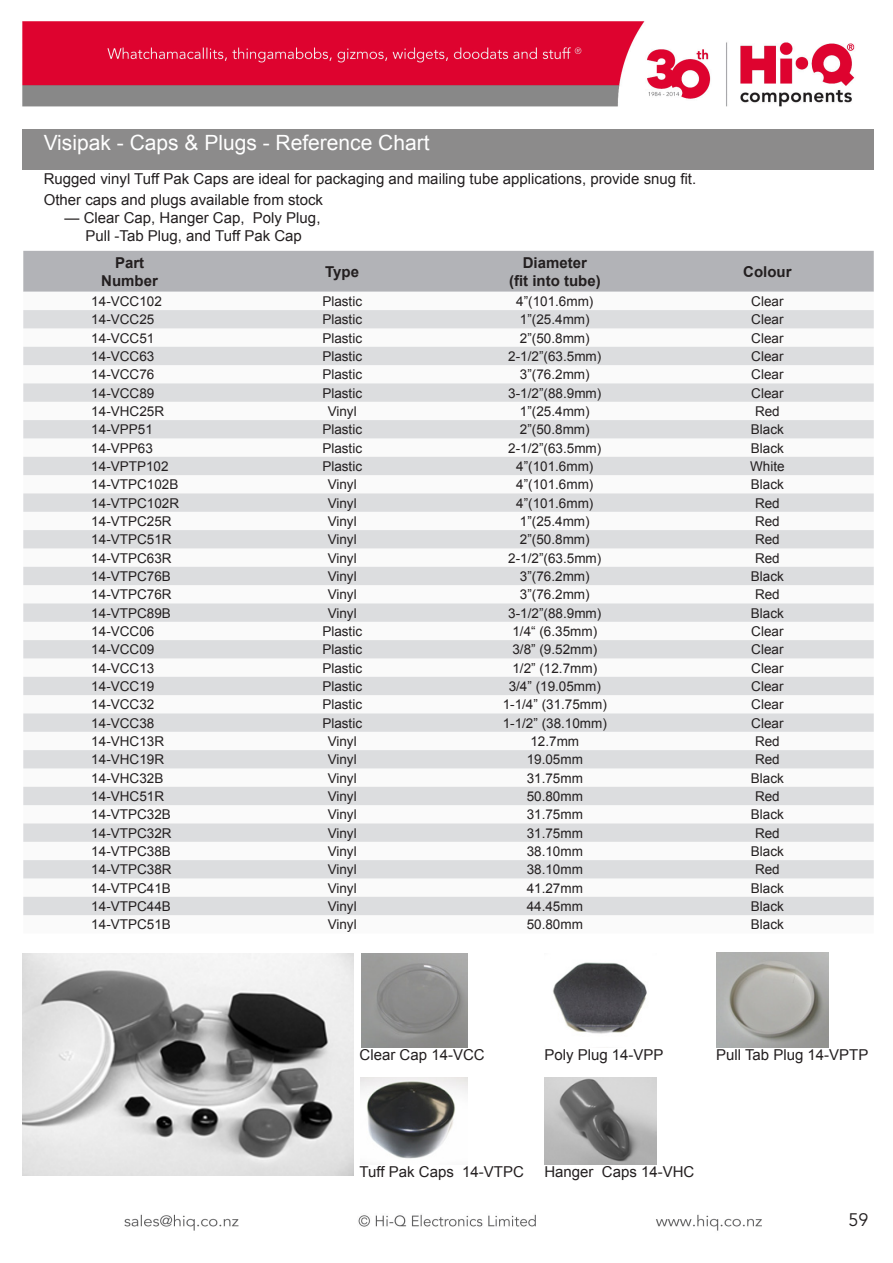
<style>
.page{position:relative;width:893px;height:1263px;background:#fff}
.page>*{position:absolute;margin:0;border:0;box-sizing:border-box;transform-origin:0 0}
.t1{font:21px "Arial";color:#fff}
.t2{font:18px "Avenir";color:#231f20}
.t3{font:15px "Arial";color:#231f20}
.t4{font:700 15px "Arial";color:#231f20}
.t5{font:13.5px "Arial";color:#231f20}
</style>
<div class="page">
<img style="left:22px;top:21px;width:852px;height:1210px">
<div style="left:22px;top:130px;width:851px;height:39px;background:#8c8b8b"></div>
<img style="left:362px;top:954px;width:106px;height:93px">
<img style="left:716px;top:953px;width:112px;height:94px">
<img style="left:544px;top:1078px;width:113px;height:86px">
<img style="left:545px;top:954px;width:112px;height:93px">
<img style="left:360px;top:1078px;width:108px;height:86px">
<img style="left:23px;top:953px;width:330px;height:223px">
<div style="left:23px;top:251px;width:851px;height:41px;background:#b2b3b7"></div>
<svg style="left:23px;top:292px;width:851px;height:641px"></svg>
<svg style="left:23px;top:310px;width:851px;height:605px;fill:#e2e3e5"></svg>
<p class="t1" style="left:44px;top:129px;width:387px">Visipak - Caps &amp; Plugs - Reference Chart</p>
<p class="t3" style="left:44px;top:169px;width:654px">Rugged vinyl Tuff Pak Caps are ideal for packaging and mailing tube applications, provide snug fit.</p>
<p class="t3" style="left:44px;top:190px;width:281px">Other caps and plugs available from stock</p>
<p class="t3" style="left:65px;top:208px;width:257px">— Clear Cap, Hanger Cap, Poly Plug,</p>
<p class="t3" style="left:85px;top:226px;width:218px">Pull -Tab Plug, and Tuff Pak Cap</p>
<p class="t4" style="left:115px;top:252px;width:31px">Part</p>
<p class="t4" style="left:101px;top:270px;width:58px">Number</p>
<p class="t4" style="left:325px;top:261px;width:35px">Type</p>
<p class="t4" style="left:523px;top:252px;width:66px">Diameter</p>
<p class="t4" style="left:509px;top:270px;width:93px">(fit into tube)</p>
<p class="t4" style="left:743px;top:261px;width:50px">Colour</p>
<p class="t5" style="left:91px;top:292px;width:72px">14-VCC102</p>
<p class="t5" style="left:322px;top:292px;width:41px">Plastic</p>
<p class="t5" style="left:516px;top:292px;width:79px">4”(101.6mm)</p>
<p class="t5" style="left:751px;top:292px;width:34px">Clear</p>
<p class="t5" style="left:91px;top:311px;width:65px">14-VCC25</p>
<p class="t5" style="left:322px;top:311px;width:41px">Plastic</p>
<p class="t5" style="left:520px;top:311px;width:71px">1”(25.4mm)</p>
<p class="t5" style="left:751px;top:311px;width:34px">Clear</p>
<p class="t5" style="left:91px;top:329px;width:65px">14-VCC51</p>
<p class="t5" style="left:322px;top:329px;width:41px">Plastic</p>
<p class="t5" style="left:520px;top:329px;width:71px">2”(50.8mm)</p>
<p class="t5" style="left:751px;top:329px;width:34px">Clear</p>
<p class="t5" style="left:91px;top:347px;width:65px">14-VCC63</p>
<p class="t5" style="left:322px;top:347px;width:41px">Plastic</p>
<p class="t5" style="left:508px;top:347px;width:95px">2-1/2”(63.5mm)</p>
<p class="t5" style="left:751px;top:347px;width:34px">Clear</p>
<p class="t5" style="left:91px;top:366px;width:65px">14-VCC76</p>
<p class="t5" style="left:322px;top:366px;width:41px">Plastic</p>
<p class="t5" style="left:520px;top:366px;width:71px">3”(76.2mm)</p>
<p class="t5" style="left:751px;top:366px;width:34px">Clear</p>
<p class="t5" style="left:91px;top:384px;width:65px">14-VCC89</p>
<p class="t5" style="left:322px;top:384px;width:41px">Plastic</p>
<p class="t5" style="left:508px;top:384px;width:95px">3-1/2”(88.9mm)</p>
<p class="t5" style="left:751px;top:384px;width:34px">Clear</p>
<p class="t5" style="left:91px;top:402px;width:74px">14-VHC25R</p>
<p class="t5" style="left:328px;top:402px;width:31px">Vinyl</p>
<p class="t5" style="left:520px;top:402px;width:71px">1”(25.4mm)</p>
<p class="t5" style="left:755px;top:402px;width:26px">Red</p>
<p class="t5" style="left:91px;top:421px;width:63px">14-VPP51</p>
<p class="t5" style="left:322px;top:421px;width:41px">Plastic</p>
<p class="t5" style="left:520px;top:421px;width:71px">2”(50.8mm)</p>
<p class="t5" style="left:751px;top:421px;width:35px">Black</p>
<p class="t5" style="left:91px;top:439px;width:63px">14-VPP63</p>
<p class="t5" style="left:322px;top:439px;width:41px">Plastic</p>
<p class="t5" style="left:508px;top:439px;width:95px">2-1/2”(63.5mm)</p>
<p class="t5" style="left:751px;top:439px;width:35px">Black</p>
<p class="t5" style="left:91px;top:457px;width:79px">14-VPTP102</p>
<p class="t5" style="left:322px;top:457px;width:41px">Plastic</p>
<p class="t5" style="left:516px;top:457px;width:79px">4”(101.6mm)</p>
<p class="t5" style="left:750px;top:457px;width:36px">White</p>
<p class="t5" style="left:91px;top:476px;width:89px">14-VTPC102B</p>
<p class="t5" style="left:328px;top:476px;width:31px">Vinyl</p>
<p class="t5" style="left:516px;top:476px;width:79px">4”(101.6mm)</p>
<p class="t5" style="left:751px;top:476px;width:35px">Black</p>
<p class="t5" style="left:91px;top:494px;width:89px">14-VTPC102R</p>
<p class="t5" style="left:328px;top:494px;width:31px">Vinyl</p>
<p class="t5" style="left:516px;top:494px;width:79px">4”(101.6mm)</p>
<p class="t5" style="left:755px;top:494px;width:26px">Red</p>
<p class="t5" style="left:91px;top:512px;width:82px">14-VTPC25R</p>
<p class="t5" style="left:328px;top:512px;width:31px">Vinyl</p>
<p class="t5" style="left:520px;top:512px;width:71px">1”(25.4mm)</p>
<p class="t5" style="left:755px;top:512px;width:26px">Red</p>
<p class="t5" style="left:91px;top:531px;width:82px">14-VTPC51R</p>
<p class="t5" style="left:328px;top:531px;width:31px">Vinyl</p>
<p class="t5" style="left:520px;top:531px;width:71px">2”(50.8mm)</p>
<p class="t5" style="left:755px;top:531px;width:26px">Red</p>
<p class="t5" style="left:91px;top:549px;width:82px">14-VTPC63R</p>
<p class="t5" style="left:328px;top:549px;width:31px">Vinyl</p>
<p class="t5" style="left:508px;top:549px;width:95px">2-1/2”(63.5mm)</p>
<p class="t5" style="left:755px;top:549px;width:26px">Red</p>
<p class="t5" style="left:91px;top:567px;width:81px">14-VTPC76B</p>
<p class="t5" style="left:328px;top:567px;width:31px">Vinyl</p>
<p class="t5" style="left:520px;top:567px;width:71px">3”(76.2mm)</p>
<p class="t5" style="left:751px;top:567px;width:35px">Black</p>
<p class="t5" style="left:91px;top:586px;width:82px">14-VTPC76R</p>
<p class="t5" style="left:328px;top:586px;width:31px">Vinyl</p>
<p class="t5" style="left:520px;top:586px;width:71px">3”(76.2mm)</p>
<p class="t5" style="left:755px;top:586px;width:26px">Red</p>
<p class="t5" style="left:91px;top:604px;width:81px">14-VTPC89B</p>
<p class="t5" style="left:328px;top:604px;width:31px">Vinyl</p>
<p class="t5" style="left:508px;top:604px;width:95px">3-1/2”(88.9mm)</p>
<p class="t5" style="left:751px;top:604px;width:35px">Black</p>
<p class="t5" style="left:91px;top:622px;width:65px">14-VCC06</p>
<p class="t5" style="left:322px;top:622px;width:41px">Plastic</p>
<p class="t5" style="left:512px;top:622px;width:86px">1/4“ (6.35mm)</p>
<p class="t5" style="left:751px;top:622px;width:34px">Clear</p>
<p class="t5" style="left:91px;top:641px;width:65px">14-VCC09</p>
<p class="t5" style="left:322px;top:641px;width:41px">Plastic</p>
<p class="t5" style="left:512px;top:641px;width:86px">3/8” (9.52mm)</p>
<p class="t5" style="left:751px;top:641px;width:34px">Clear</p>
<p class="t5" style="left:91px;top:659px;width:65px">14-VCC13</p>
<p class="t5" style="left:322px;top:659px;width:41px">Plastic</p>
<p class="t5" style="left:512px;top:659px;width:86px">1/2” (12.7mm)</p>
<p class="t5" style="left:751px;top:659px;width:34px">Clear</p>
<p class="t5" style="left:91px;top:677px;width:65px">14-VCC19</p>
<p class="t5" style="left:322px;top:677px;width:41px">Plastic</p>
<p class="t5" style="left:509px;top:677px;width:94px">3/4” (19.05mm)</p>
<p class="t5" style="left:751px;top:677px;width:34px">Clear</p>
<p class="t5" style="left:91px;top:696px;width:65px">14-VCC32</p>
<p class="t5" style="left:322px;top:696px;width:41px">Plastic</p>
<p class="t5" style="left:503px;top:696px;width:106px">1-1/4” (31.75mm)</p>
<p class="t5" style="left:751px;top:696px;width:34px">Clear</p>
<p class="t5" style="left:91px;top:714px;width:65px">14-VCC38</p>
<p class="t5" style="left:322px;top:714px;width:41px">Plastic</p>
<p class="t5" style="left:503px;top:714px;width:106px">1-1/2” (38.10mm)</p>
<p class="t5" style="left:751px;top:714px;width:34px">Clear</p>
<p class="t5" style="left:91px;top:732px;width:74px">14-VHC13R</p>
<p class="t5" style="left:328px;top:732px;width:31px">Vinyl</p>
<p class="t5" style="left:530px;top:732px;width:50px">12.7mm</p>
<p class="t5" style="left:755px;top:732px;width:26px">Red</p>
<p class="t5" style="left:91px;top:751px;width:74px">14-VHC19R</p>
<p class="t5" style="left:328px;top:751px;width:31px">Vinyl</p>
<p class="t5" style="left:527px;top:751px;width:58px">19.05mm</p>
<p class="t5" style="left:755px;top:751px;width:26px">Red</p>
<p class="t5" style="left:91px;top:769px;width:74px">14-VHC32B</p>
<p class="t5" style="left:328px;top:769px;width:31px">Vinyl</p>
<p class="t5" style="left:527px;top:769px;width:58px">31.75mm</p>
<p class="t5" style="left:751px;top:769px;width:35px">Black</p>
<p class="t5" style="left:91px;top:787px;width:74px">14-VHC51R</p>
<p class="t5" style="left:328px;top:787px;width:31px">Vinyl</p>
<p class="t5" style="left:527px;top:787px;width:58px">50.80mm</p>
<p class="t5" style="left:755px;top:787px;width:26px">Red</p>
<p class="t5" style="left:91px;top:806px;width:81px">14-VTPC32B</p>
<p class="t5" style="left:328px;top:806px;width:31px">Vinyl</p>
<p class="t5" style="left:527px;top:806px;width:58px">31.75mm</p>
<p class="t5" style="left:751px;top:806px;width:35px">Black</p>
<p class="t5" style="left:91px;top:824px;width:82px">14-VTPC32R</p>
<p class="t5" style="left:328px;top:824px;width:31px">Vinyl</p>
<p class="t5" style="left:527px;top:824px;width:58px">31.75mm</p>
<p class="t5" style="left:755px;top:824px;width:26px">Red</p>
<p class="t5" style="left:91px;top:842px;width:81px">14-VTPC38B</p>
<p class="t5" style="left:328px;top:842px;width:31px">Vinyl</p>
<p class="t5" style="left:527px;top:842px;width:58px">38.10mm</p>
<p class="t5" style="left:751px;top:842px;width:35px">Black</p>
<p class="t5" style="left:91px;top:861px;width:82px">14-VTPC38R</p>
<p class="t5" style="left:328px;top:861px;width:31px">Vinyl</p>
<p class="t5" style="left:527px;top:861px;width:58px">38.10mm</p>
<p class="t5" style="left:755px;top:861px;width:26px">Red</p>
<p class="t5" style="left:91px;top:879px;width:81px">14-VTPC41B</p>
<p class="t5" style="left:328px;top:879px;width:31px">Vinyl</p>
<p class="t5" style="left:527px;top:879px;width:58px">41.27mm</p>
<p class="t5" style="left:751px;top:879px;width:35px">Black</p>
<p class="t5" style="left:91px;top:897px;width:81px">14-VTPC44B</p>
<p class="t5" style="left:328px;top:897px;width:31px">Vinyl</p>
<p class="t5" style="left:527px;top:897px;width:58px">44.45mm</p>
<p class="t5" style="left:751px;top:897px;width:35px">Black</p>
<p class="t5" style="left:91px;top:916px;width:81px">14-VTPC51B</p>
<p class="t5" style="left:328px;top:916px;width:31px">Vinyl</p>
<p class="t5" style="left:527px;top:916px;width:58px">50.80mm</p>
<p class="t5" style="left:751px;top:916px;width:35px">Black</p>
<p class="t3" style="left:360px;top:1045px;width:127px">Clear Cap 14-VCC</p>
<p class="t3" style="left:544px;top:1045px;width:121px">Poly Plug 14-VPP</p>
<p class="t3" style="left:716px;top:1045px;width:154px">Pull Tab Plug 14-VPTP</p>
<p class="t3" style="left:360px;top:1162px;width:166px">Tuff Pak Caps 14-VTPC</p>
<p class="t3" style="left:544px;top:1162px;width:152px">Hanger Caps 14-VHC</p>
<h2 class="t2" style="left:848px;top:1209px;width:22px">59</h2>
</div>
